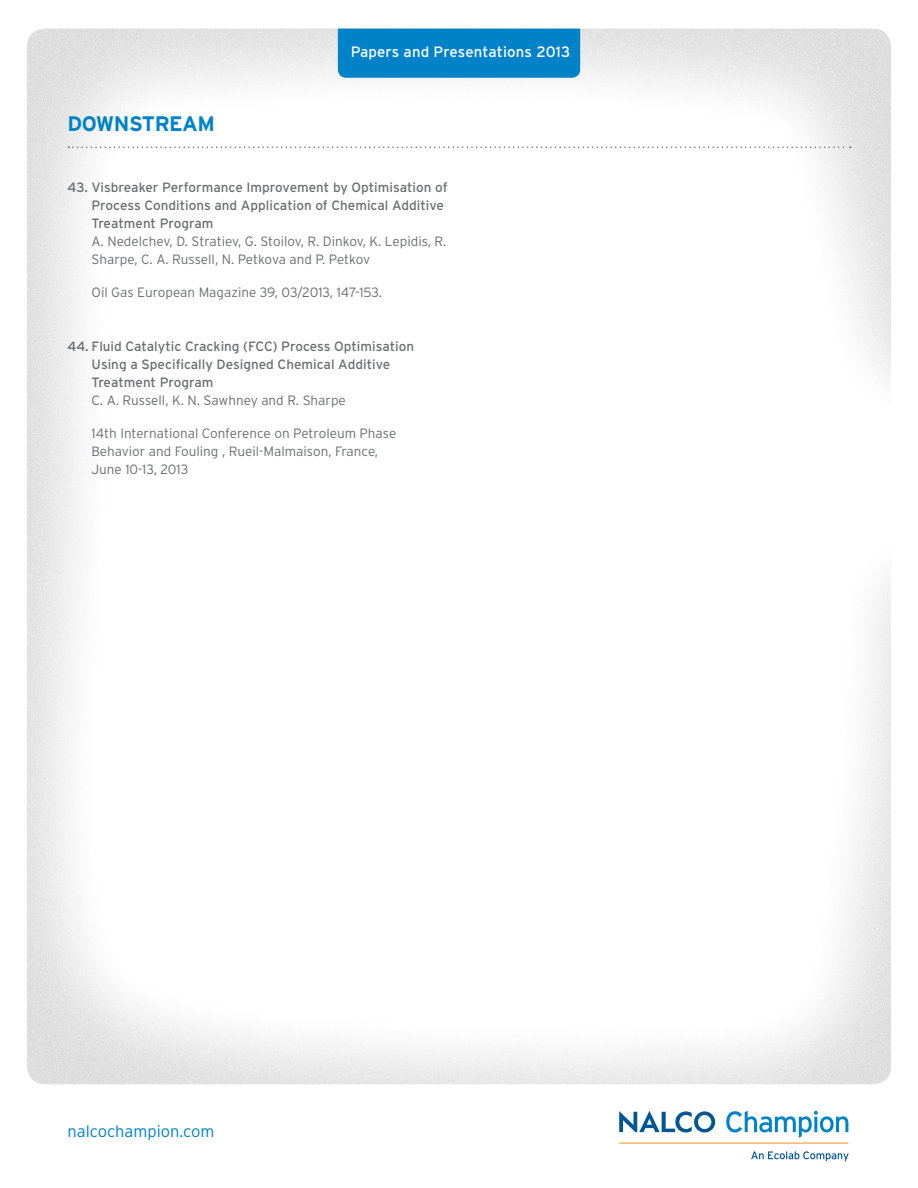
<style>
.page{position:relative;width:918px;height:1188px;background:#fff}
.page>*{position:absolute;margin:0;border:0;box-sizing:border-box;transform-origin:0 0}
.t1{font:700 21px "Interstate";letter-spacing:-.025em;color:#0082c8}
.t2{font:300 16.5px "Interstate";color:#0082c8}
.t3{font:15px "Interstate";letter-spacing:.01em;color:#fff}
.t4{font:300 13.5px/18px "Interstate";color:#6c6d70}
.t5{font:13.5px/18px "Interstate";color:#6c6d70}
</style>
<div class="page">
<img style="left:27px;top:29px;width:864px;height:1055px">
<svg style="left:726px;top:1111px;width:122px;height:27px"></svg>
<svg style="left:619px;top:1111px;width:96px;height:22px"></svg>
<hr style="left:619px;top:1143px;width:229px;height:1px;background:#f4901d">
<svg style="left:751px;top:1151px;width:98px;height:10px"></svg>
<div style="left:338px;top:29px;width:242px;height:49px;background:#0082c8"></div>
<svg style="left:68px;top:147px;width:783px;height:1px"></svg>
<h1 class="t1" style="left:68px;top:111px;width:149px">DOWNSTREAM</h1>
<p class="t3" style="left:351px;top:43px;width:221px">Papers and Presentations 2013</p>
<p class="t5" style="left:92px;top:179px;width:358px;text-indent:-24px">43. Visbreaker Performance Improvement by Optimisation of<br>Process Conditions and Application of Chemical Additive<br>Treatment Program</p>
<p class="t4" style="left:92px;top:233px;width:356px">A. Nedelchev, D. Stratiev, G. Stoilov, R. Dinkov, K. Lepidis, R.<br>Sharpe, C. A. Russell, N. Petkova and P. Petkov</p>
<p class="t4" style="left:92px;top:284px;width:292px">Oil Gas European Magazine 39, 03/2013, 147-153.</p>
<p class="t5" style="left:92px;top:338px;width:324px;text-indent:-24px">44. Fluid Catalytic Cracking (FCC) Process Optimisation<br>Using a Specifically Designed Chemical Additive<br>Treatment Program</p>
<p class="t4" style="left:92px;top:392px;width:256px">C. A. Russell, K. N. Sawhney and R. Sharpe</p>
<p class="t4" style="left:92px;top:425px;width:306px">14th International Conference on Petroleum Phase<br>Behavior and Fouling , Rueil-Malmaison, France,<br>June 10-13, 2013</p>
<p class="t2" style="left:68px;top:1121px;width:148px">nalcochampion.com</p>
</div>
